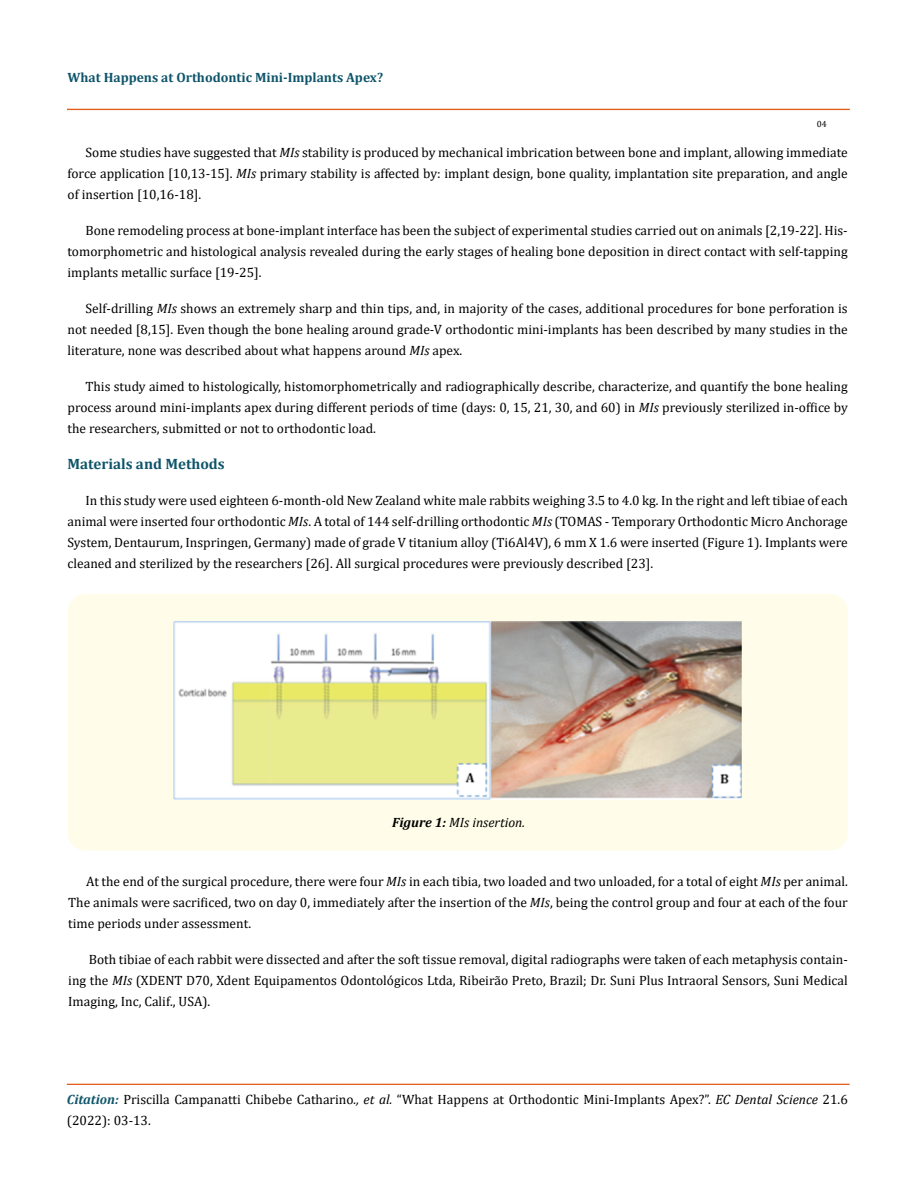
<style>
.page{position:relative;width:917px;height:1188px;background:#fff}
.page>*{position:absolute;margin:0;border:0;box-sizing:border-box;transform-origin:0 0}
.t1{font:700 15px "Cambria";color:#0e546a}
.t2{font:13.5px/21px "Cambria";color:#000;text-align:justify}
.t3{font:700 13.5px "Cambria";color:#0e546a}
.t4{font:italic 13.5px "Cambria";color:#000}
.t5{font:9px "Cambria";color:#000}
.s1{font-style:italic}
.s2{font-weight:700}
.s3{font-weight:700;font-style:italic;color:#0e546a}
</style>
<div class="page">
<div style="left:67px;top:109px;width:782px;height:1px;border:1px solid #e05d1a"></div>
<div style="left:67px;top:1084px;width:782px;height:1px;border:1px solid #e05d1a"></div>
<div style="left:68px;top:594px;width:779px;height:257px;background:#fffde9;border-radius:18px"></div>
<img style="left:174px;top:621px;width:567px;height:178px">
<p class="t3" style="left:68px;top:68px;width:317px">What Happens at Orthodontic Mini-Implants Apex?</p>
<p class="t5" style="left:816px;top:118px;width:11px">04</p>
<p class="t2" style="left:67px;top:142px;width:781px;text-indent:18px">Some studies have suggested that <span class="s1">MIs</span> stability is produced by mechanical imbrication between bone and implant, allowing immediate force application [10,13-15]. <span class="s1">MIs</span> primary stability is affected by: implant design, bone quality, implantation site preparation, and angle of insertion [10,16-18].</p>
<p class="t2" style="left:67px;top:220px;width:781px;text-indent:18px">Bone remodeling process at bone-implant interface has been the subject of experimental studies carried out on animals [2,19-22]. His&shy;tomorphometric and histological analysis revealed during the early stages of healing bone deposition in direct contact with self-tapping implants metallic surface [19-25].</p>
<p class="t2" style="left:67px;top:298px;width:781px;text-indent:18px">Self-drilling <span class="s1">MIs</span> shows an extremely sharp and thin tips, and, in majority of the cases, additional procedures for bone perforation is not needed [8,15]. Even though the bone healing around grade-V orthodontic mini-implants has been described by many studies in the literature, none was described about what happens around <span class="s1">MIs</span> apex.</p>
<p class="t2" style="left:67px;top:376px;width:781px;text-indent:18px">This study aimed to histologically, histomorphometrically and radiographically describe, characterize, and quantify the bone healing process around mini-implants apex during different periods of time (days: 0, 15, 21, 30, and 60) in <span class="s1">MIs</span> previously sterilized in-office by the researchers, submitted or not to orthodontic load.</p>
<p class="t1" style="left:68px;top:453px;width:159px">Materials and Methods</p>
<p class="t2" style="left:68px;top:490px;width:781px;text-indent:18px">In this study were used eighteen 6-month-old New Zealand white male rabbits weighing 3.5 to 4.0 kg. In the right and left tibiae of each animal were inserted four orthodontic <span class="s1">MIs</span>. A total of 144 self-drilling orthodontic <span class="s1">MIs</span> (TOMAS - Temporary Orthodontic Micro Anchorage System, Dentaurum, Inspringen, Germany) made of grade V titanium alloy (Ti6Al4V), 6 mm X 1.6 were inserted (Figure 1). Implants were cleaned and sterilized by the researchers [26]. All surgical procedures were previously described [23].</p>
<p class="t4" style="left:392px;top:813px;width:134px"><span class="s2">Figure 1:</span> MIs insertion.</p>
<p class="t2" style="left:68px;top:871px;width:781px;text-indent:18px">At the end of the surgical procedure, there were four <span class="s1">MIs</span> in each tibia, two loaded and two unloaded, for a total of eight <span class="s1">MIs</span> per animal.<br>The animals were sacrificed, two on day 0, immediately after the insertion of the <span class="s1">MIs</span>, being the control group and four at each of the four time periods under assessment.</p>
<p class="t2" style="left:68px;top:949px;width:781px;text-indent:21px">Both tibiae of each rabbit were dissected and after the soft tissue removal, digital radiographs were taken of each metaphysis contain&shy;ing the <span class="s1">MIs</span> (XDENT D70, Xdent Equipamentos Odontológicos Ltda, Ribeirão Preto, Brazil; Dr. Suni Plus Intraoral Sensors, Suni Medical Imaging, Inc, Calif., USA).</p>
<p class="t2" style="left:67px;top:1089px;width:782px"><span class="s3">Citation:</span> Priscilla Campanatti Chibebe Catharino<span class="s1">., et al.</span> “What Happens at Orthodontic Mini-Implants Apex?”. <span class="s1">EC Dental Science</span> 21.6 (2022): 03-13.</p>
</div>
